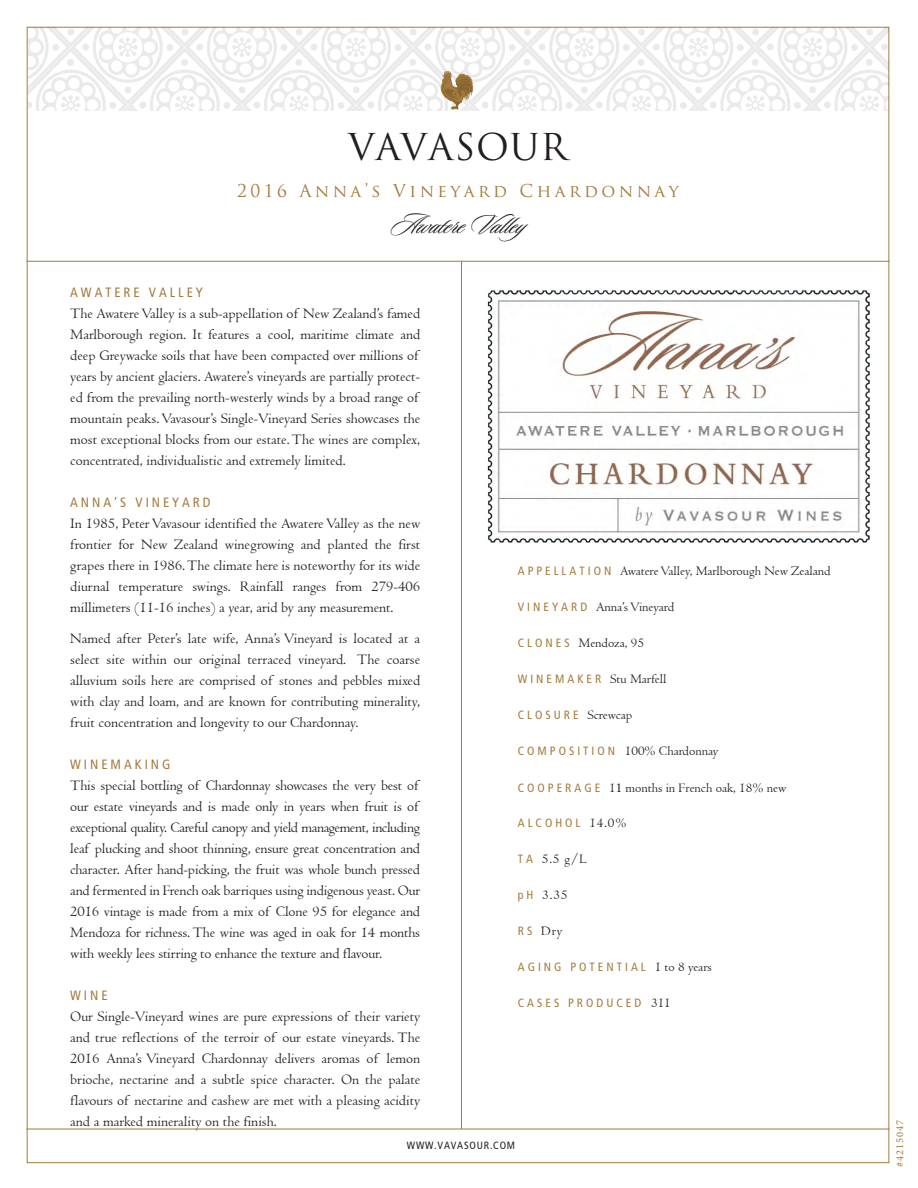
<style>
.page{position:relative;width:918px;height:1188px;background:#fff}
.page>*{position:absolute;margin:0;border:0;box-sizing:border-box;transform-origin:0 0}
.t1{font:36px "Trajan Pro";letter-spacing:.025em;color:#221e1f}
.t2{font:29.25px "Sloop Script One";color:#231f20}
.t3{font:17.25px "Trajan Pro";letter-spacing:.2em;color:#a47b3c}
.t4{font:15px/21px "Centaur";color:#231f20;text-align:justify}
.t5{font:13.5px "Centaur";color:#231f20}
.t6{font:condensed 13.5px "Frutiger";letter-spacing:.22em;color:#a47a3d}
.t7{font:13.5px "Centaur";color:#221e1f}
.t8{font:condensed 12px "Frutiger";letter-spacing:.25em;color:#a47b3c}
.t9{font:condensed 10.5px "Frutiger";letter-spacing:.075em;color:#231f20}
.t10{font:10.5px "Minion Pro";letter-spacing:.1em;color:#a47b3c}
.s1{font-family:"Frutiger";font-stretch:condensed;font-size:12px;color:#a47b3c}
.s2{font-family:"Minion Pro"}
.s3{font-family:"Centaur";font-stretch:normal;font-size:13.5px;color:#221e1f}
.s4{font-family:"Centaur";font-stretch:normal;font-size:13.5px;color:#231f20}
</style>
<div class="page">
<div style="left:28px;top:28px;width:860px;height:82px;background:linear-gradient(to right,#f6f6f6,#f6f6f6)"></div>
<svg style="left:438px;top:71px;width:35px;height:39px"></svg>
<img style="left:488px;top:290px;width:383px;height:252px">
<hr style="left:461px;top:261px;width:1px;height:868px;background:#a47b3c">
<hr style="left:27px;top:261px;width:863px;height:1px;background:#a47b3c">
<hr style="left:27px;top:1129px;width:863px;height:1px;background:#a47b3c">
<h1 class="t1" style="left:348px;top:125px;width:220px">VAVASOUR</h1>
<p class="t3" style="left:237px;top:180px;width:443px">2016 Anna’s Vineyard Chardonnay</p>
<h2 class="t2" style="left:391px;top:209px;width:156px">Awatere Valley</h2>
<p class="t6" style="left:70px;top:284px;width:134px">AWATERE VALLEY</p>
<p class="t4" style="left:70px;top:302px;width:351px">The Awatere Valley is a sub-appellation of New Zealand’s famed Marlborough region. It features a cool, maritime climate and deep Greywacke soils that have been compacted over millions of years by ancient glaciers. Awatere’s vineyards are partially protect&shy;ed from the prevailing north-westerly winds by a broad range of mountain peaks. Vavasour’s Single-Vineyard Series showcases the most exceptional blocks from our estate. The wines are complex, concentrated, individualistic and extremely limited.</p>
<p class="t6" style="left:70px;top:494px;width:142px">ANNA’S VINEYARD</p>
<p class="t4" style="left:70px;top:512px;width:351px">In 1985, Peter Vavasour identified the Awatere Valley as the new frontier for New Zealand winegrowing and planted the first grapes there in 1986. The climate here is noteworthy for its wide diurnal temperature swings. Rainfall ranges from 279-406 millimeters (11-16 inches) a year, arid by any measurement.</p>
<p class="t4" style="left:70px;top:628px;width:352px">Named after Peter’s late wife, Anna’s Vineyard is located at a select site within our original terraced vineyard. The coarse alluvium soils here are comprised of stones and pebbles mixed with clay and loam, and are known for contributing minerality, fruit concentration and longevity to our Chardonnay.</p>
<p class="t6" style="left:70px;top:757px;width:102px">WINEMAKING</p>
<p class="t4" style="left:70px;top:775px;width:351px">This special bottling of Chardonnay showcases the very best of our estate vineyards and is made only in years when fruit is of exceptional quality. Careful canopy and yield management, including leaf plucking and shoot thinning, ensure great concentration and character. After hand-picking, the fruit was whole bunch pressed and fermented in French oak barriques using indigenous yeast. Our 2016 vintage is made from a mix of Clone 95 for elegance and Mendoza for richness. The wine was aged in oak for 14 months with weekly lees stirring to enhance the texture and flavour.</p>
<p class="t6" style="left:70px;top:988px;width:39px">WINE</p>
<p class="t4" style="left:70px;top:1006px;width:351px">Our Single-Vineyard wines are pure expressions of their variety and true reflections of the terroir of our estate vineyards. The 2016 Anna’s Vineyard Chardonnay delivers aromas of lemon brioche, nectarine and a subtle spice character. On the palate flavours of nectarine and cashew are met with a pleasing acidity and a marked minerality on the finish.</p>
<p class="t9" style="left:407px;top:1139px;width:110px">WWW.VAVASOUR.COM</p>
<p class="t5" style="left:518px;top:563px;width:314px"><span class="s1">A P P E L L A T I O N</span> Awatere Valley, Marlborough New Zealand</p>
<p class="t5" style="left:518px;top:599px;width:158px"><span class="s1">V I N E Y A R D</span> Anna’s Vineyard</p>
<p class="t5" style="left:518px;top:635px;width:128px"><span class="s1">C L O N E S</span> Mendoza, 95</p>
<p class="t5" style="left:518px;top:671px;width:150px"><span class="s1">WINEMAKER</span> Stu Marfell</p>
<p class="t5" style="left:518px;top:707px;width:116px"><span class="s1">C L O S U R E</span> Screwcap</p>
<p class="t5" style="left:518px;top:743px;width:202px"><span class="s1">C O M P O S I T I O N</span> 100% Chardonnay</p>
<p class="t5" style="left:518px;top:779px;width:270px"><span class="s1">C O O P E R A G E</span> 1<span class="s2">1</span> months in French oak, 18% new</p>
<p class="t8" style="left:518px;top:816px;width:110px">ALCOHOL <span class="s3">14.0%</span></p>
<p class="t7" style="left:518px;top:851px;width:70px"><span class="s1">T A</span> 5.5 g/L</p>
<p class="t7" style="left:518px;top:887px;width:51px"><span class="s1">p H</span> 3.35</p>
<p class="t7" style="left:518px;top:923px;width:46px"><span class="s1">R S</span> Dry</p>
<p class="t8" style="left:518px;top:960px;width:196px">AGING POTENTIAL <span class="s4">1 to 8 years</span></p>
<p class="t8" style="left:518px;top:996px;width:155px">CASES PRODUCED <span class="s4">311</span></p>
<p class="t10" style="left:893px;top:1167px;width:49px;rotate:-90deg">#4215047</p>
</div>
